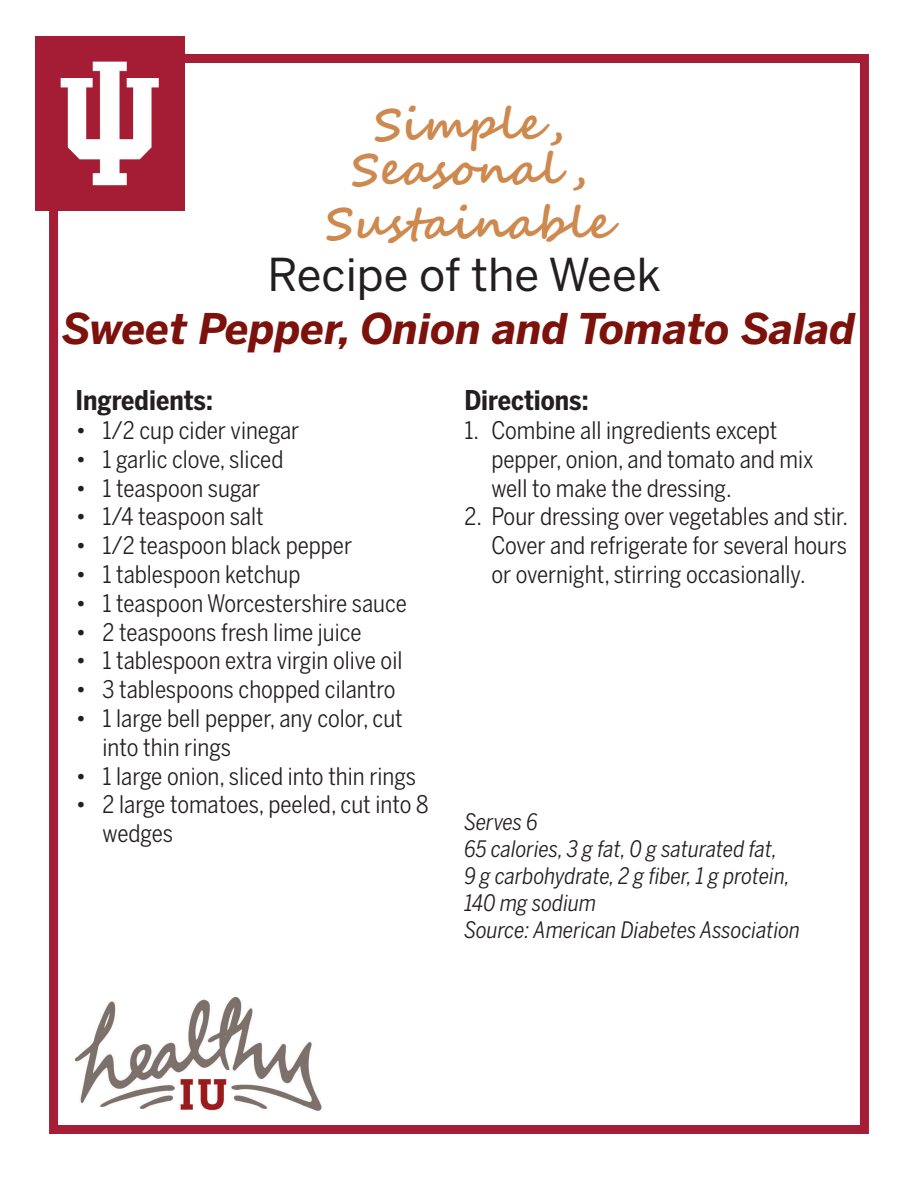
<style>
.page{position:relative;width:918px;height:1188px;background:#fff}
.page>*{position:absolute;margin:0;border:0;box-sizing:border-box;transform-origin:0 0}
.t1{font:700 45px "Segoe Script";color:#cd894e}
.t2{font:45px "Benton Sans";color:#231f20}
.t3{font:italic 700 42px "Benton Sans";color:#7d110b}
.t4{font:700 27px "Benton Sans Cond";color:#231f20}
.t5{font:24px/28.8px "Benton Sans Cond";color:#231f20}
.t6{font:italic 22.5px/27px "Benton Sans Cond";color:#231f20}
</style>
<div class="page">
<div style="left:49px;top:54px;width:820px;height:1080px;border:9px solid #a51e36"></div>
<img style="left:76px;top:997px;width:246px;height:113px">
<img style="left:36px;top:36px;width:149px;height:175px">
<p class="t1" style="left:374px;top:87px;width:190px">Simple ,</p>
<p class="t1" style="left:352px;top:132px;width:236px">Seasonal ,</p>
<p class="t1" style="left:326px;top:186px;width:287px">Sustainable</p>
<p class="t2" style="left:268px;top:248px;width:395px">Recipe of the Week</p>
<p class="t3" style="left:62px;top:302px;width:795px">Sweet Pepper, Onion and Tomato Salad</p>
<p class="t4" style="left:76px;top:384px;width:139px">Ingredients:</p>
<p class="t5" style="left:76px;top:416px;width:225px">• 1/2 cup cider vinegar</p>
<p class="t5" style="left:76px;top:445px;width:209px">• 1 garlic clove, sliced</p>
<p class="t5" style="left:76px;top:473px;width:186px">• 1 teaspoon sugar</p>
<p class="t5" style="left:76px;top:502px;width:190px">• 1/4 teaspoon salt</p>
<p class="t5" style="left:76px;top:531px;width:278px">• 1/2 teaspoon black pepper</p>
<p class="t5" style="left:76px;top:560px;width:226px">• 1 tablespoon ketchup</p>
<p class="t5" style="left:76px;top:589px;width:333px">• 1 teaspoon Worcestershire sauce</p>
<p class="t5" style="left:76px;top:617px;width:287px">• 2 teaspoons fresh lime juice</p>
<p class="t5" style="left:76px;top:646px;width:328px">• 1 tablespoon extra virgin olive oil</p>
<p class="t5" style="left:76px;top:675px;width:322px">• 3 tablespoons chopped cilantro</p>
<p class="t5" style="left:103px;top:704px;width:302px;text-indent:-27px">• 1 large bell pepper, any color, cut into thin rings</p>
<p class="t5" style="left:76px;top:761px;width:342px">• 1 large onion, sliced into thin rings</p>
<p class="t5" style="left:103px;top:790px;width:327px;text-indent:-27px">• 2 large tomatoes, peeled, cut into 8 wedges</p>
<p class="t4" style="left:464px;top:384px;width:126px">Directions:</p>
<p class="t5" style="left:491px;top:416px;width:324px;text-indent:-27px">1. Combine all ingredients except pepper, onion, and tomato and mix well to make the dressing.</p>
<p class="t5" style="left:491px;top:502px;width:358px;text-align:justify;text-indent:-27px">2. Pour dressing over vegetables and stir.<br>Cover and refrigerate for several hours or overnight, stirring occasionally.</p>
<p class="t6" style="left:464px;top:808px;width:75px">Serves 6</p>
<p class="t6" style="left:464px;top:835px;width:327px">65 calories, 3 g fat, 0 g saturated fat,<br>9 g carbohydrate, 2 g fiber, 1 g protein,</p>
<p class="t6" style="left:464px;top:889px;width:133px">140 mg sodium</p>
<p class="t6" style="left:464px;top:916px;width:337px">Source: American Diabetes Association</p>
</div>
